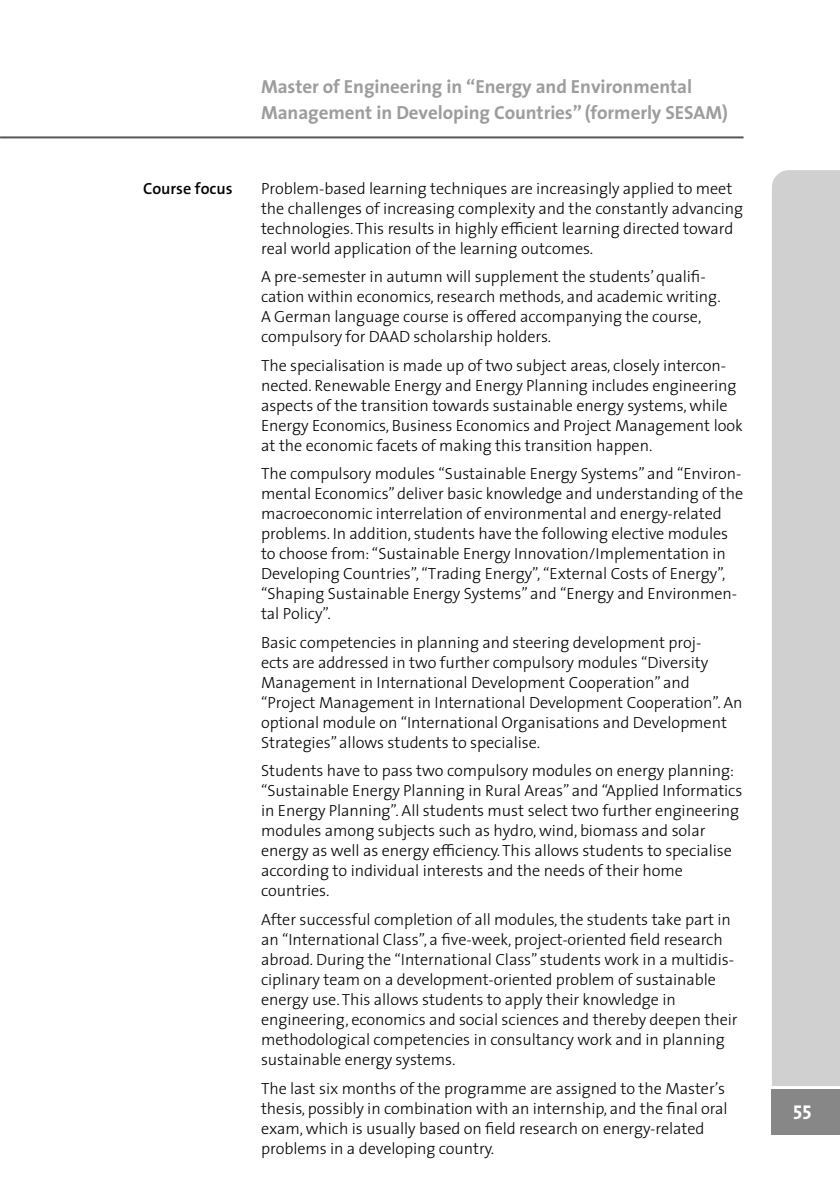
<style>
.page{position:relative;width:840px;height:1191px;background:#fff}
.page>*{position:absolute;margin:0;border:0;box-sizing:border-box;transform-origin:0 0}
.t1{font:20px "The Sans Bold Caps";color:#fff}
.t2{font:700 19px/26px "The Sans";letter-spacing:-.005em;color:#9d9d9c}
.t3{font:300 16.2px/20px "The Sans";letter-spacing:-.005em;color:#000}
.t4{font:600 16.2px "The Sans";color:#000}
</style>
<div class="page">
<div style="left:772px;top:170px;width:67px;height:916px;background:#d0d0d0"></div>
<div style="left:771px;top:1089px;width:68px;height:45px;background:#878787"></div>
<hr style="left:0;top:136px;width:743px;height:2px;background:#575756">
<p class="t2" style="left:261px;top:73px;width:468px">Master of Engineering in “Energy and Environmental<br>Management in Developing Countries” (formerly SESAM)</p>
<p class="t4" style="left:143px;top:175px;width:91px">Course focus</p>
<p class="t3" style="left:261px;top:178px;width:483px">Problem-based learning techniques are increasingly applied to meet the challenges of increasing complexity and the constantly advancing technologies. This results in highly efficient learning directed toward real world application of the learning outcomes.</p>
<p class="t3" style="left:261px;top:266px;width:461px">A pre-semester in autumn will supplement the students’ qualifi&shy;cation within economics, research methods, and academic writing.<br>A German language course is offered accompanying the course, compulsory for DAAD scholarship holders.</p>
<p class="t3" style="left:261px;top:355px;width:483px">The specialisation is made up of two subject areas, closely intercon&shy;nected. Renewable Energy and Energy Planning includes engineering aspects of the transition towards sustainable energy systems, while Energy Economics, Business Economics and Project Management look at the economic facets of making this transition happen.</p>
<p class="t3" style="left:261px;top:463px;width:483px">The compulsory modules “Sustainable Energy Systems” and “Environ&shy;mental Economics” deliver basic knowledge and understanding of the macroeconomic interrelation of environmental and energy-related problems. In addition, students have the following elective modules to choose from: “Sustainable Energy Innovation/Implementation in Developing Countries”, “Trading Energy”, “External Costs of Energy”, “Shaping Sustainable Energy Systems” and “Energy and Environmen&shy;tal Policy”.</p>
<p class="t3" style="left:261px;top:632px;width:482px">Basic competencies in planning and steering development proj-<br>ects are addressed in two further compulsory modules “Diversity Management in International Development Cooperation” and “Project Management in International Development Cooperation”. An optional module on “International Organisations and Development Strategies” allows students to specialise.</p>
<p class="t3" style="left:261px;top:760px;width:482px">Students have to pass two compulsory modules on energy planning: “Sustainable Energy Planning in Rural Areas” and “Applied Informatics in Energy Planning”. All students must select two further engineering modules among subjects such as hydro, wind, biomass and solar energy as well as energy efficiency. This allows students to specialise according to individual interests and the needs of their home countries.</p>
<p class="t3" style="left:261px;top:909px;width:477px">After successful completion of all modules, the students take part in an “International Class”, a five-week, project-oriented field research abroad. During the “International Class” students work in a multidis&shy;ciplinary team on a development-oriented problem of sustainable energy use. This allows students to apply their knowledge in engineering, economics and social sciences and thereby deepen their methodological competencies in consultancy work and in planning sustainable energy systems.</p>
<p class="t3" style="left:261px;top:1077px;width:468px">The last six months of the programme are assigned to the Master’s thesis, possibly in combination with an internship, and the final oral exam, which is usually based on field research on energy-related problems in a developing country.</p>
<p class="t1" style="left:792px;top:1095px;width:20px">55</p>
</div>
